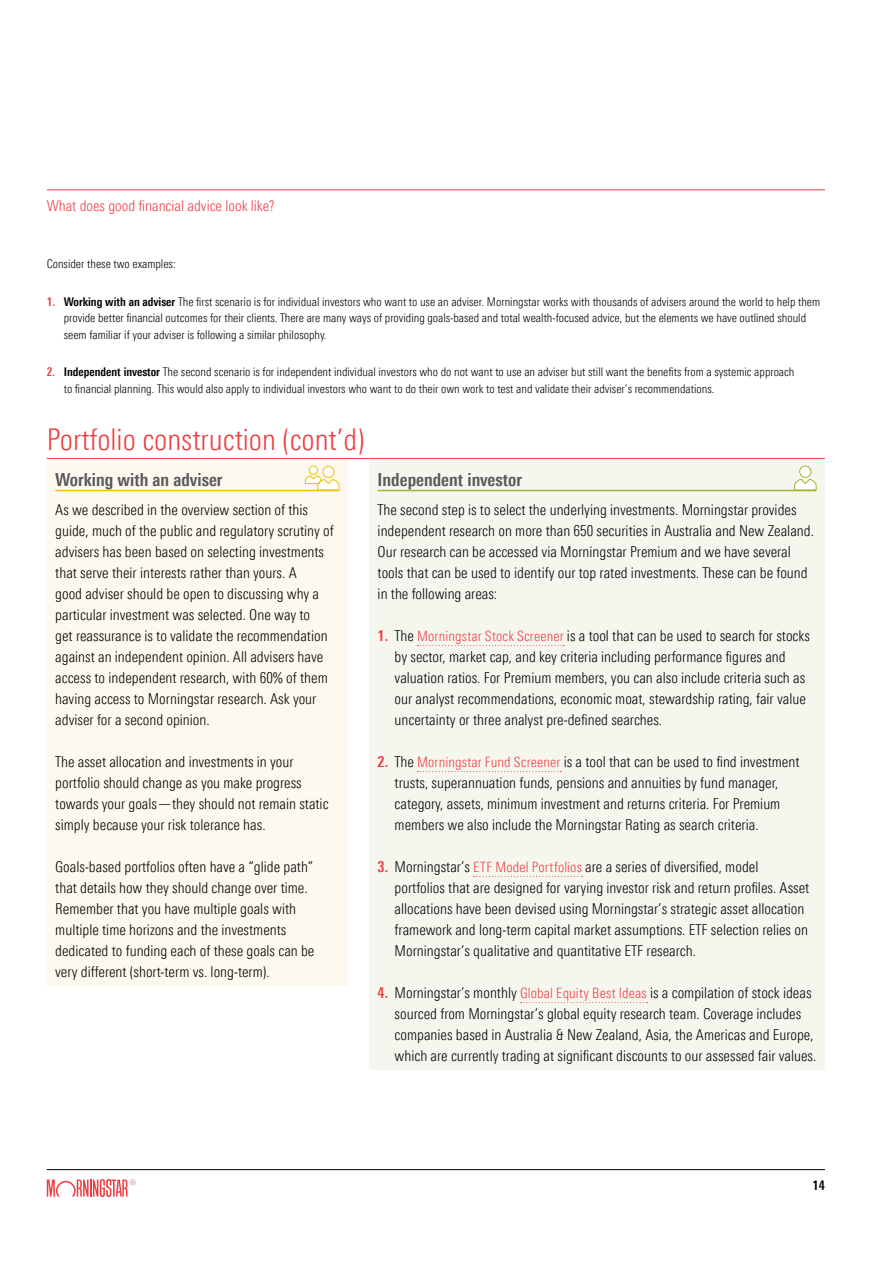
<style>
.page{position:relative;width:893px;height:1263px;background:#fff}
.page>*{position:absolute;margin:0;border:0;box-sizing:border-box;transform-origin:0 0}
.t1{font:300 condensed 30px "Univers Nextfor MORN";color:#ee3d41}
.t2{font:700 condensed 18px "Univers Nextfor MORN";color:#57595b}
.t3{font:300 condensed 15px/21px "Univers Nextfor MORN";color:#000}
.t4{font:300 condensed 15px "Univers Nextfor MORN";color:#ee3d41}
.t5{font:700 condensed 13.2px "Univers Nextfor MORN";color:#000}
.t6{font:300 condensed 12px/16.5px "Univers Nextfor MORN";color:#000}
.s1{font-weight:700;color:#ee3d41}
.s2{font-weight:700}
.s3{font-size:14.25px;color:#ee3d41}
</style>
<div class="page">
<hr style="left:47px;top:1169px;width:778px;height:1px;background:#000">
<svg style="left:47px;top:1179px;width:89px;height:18px"></svg>
<hr style="left:47px;top:190px;width:778px;height:1px;background:#ee3d41">
<hr style="left:47px;top:458px;width:778px;height:1px;background:#ee3d41">
<div style="left:369px;top:459px;width:456px;height:610px;background:#f5f7ef"></div>
<hr style="left:378px;top:490px;width:438px;height:1px;background:#a1b637">
<svg style="left:418px;top:645px;width:146px;height:1px"></svg>
<svg style="left:418px;top:771px;width:143px;height:1px"></svg>
<svg style="left:474px;top:876px;width:109px;height:1px"></svg>
<svg style="left:521px;top:1002px;width:126px;height:1px"></svg>
<div style="left:47px;top:459px;width:301px;height:526px;background:#fdf9ef"></div>
<hr style="left:55px;top:490px;width:284px;height:1px;background:#f1c005">
<svg style="left:305px;top:465px;width:35px;height:25px"></svg>
<svg style="left:794px;top:465px;width:23px;height:25px"></svg>
<p class="t4" style="left:47px;top:197px;width:229px">What does good financial advice look like?</p>
<p class="t6" style="left:47px;top:256px;width:130px">Consider these two examples:</p>
<p class="t6" style="left:64px;top:293px;width:758px;text-indent:-17px"><span class="s1">1.</span> <span class="s2">Working with an adviser</span> The first scenario is for individual investors who want to use an adviser. Morningstar works with thousands of advisers around the world to help them provide better financial outcomes for their clients. There are many ways of providing goals-based and total wealth-focused advice, but the elements we have outlined should seem familiar if your adviser is following a similar philosophy.</p>
<p class="t6" style="left:64px;top:364px;width:732px;text-indent:-17px"><span class="s1">2.</span> <span class="s2">Independent investor</span> The second scenario is for independent individual investors who do not want to use an adviser but still want the benefits from a systemic approach to financial planning. This would also apply to individual investors who want to do their own work to test and validate their adviser’s recommendations.</p>
<h1 class="t1" style="left:47px;top:422px;width:319px">Portfolio construction (cont’d)</h1>
<p class="t2" style="left:55px;top:468px;width:169px">Working with an adviser</p>
<p class="t3" style="left:55px;top:499px;width:280px">As we described in the overview section of this guide, much of the public and regulatory scrutiny of advisers has been based on selecting investments that serve their interests rather than yours. A<br>good adviser should be open to discussing why a particular investment was selected. One way to<br>get reassurance is to validate the recommendation against an independent opinion. All advisers have access to independent research, with 60% of them having access to Morningstar research. Ask your adviser for a second opinion.</p>
<p class="t3" style="left:55px;top:751px;width:275px">The asset allocation and investments in your portfolio should change as you make progress towards your goals—they should not remain static simply because your risk tolerance has.</p>
<p class="t3" style="left:55px;top:856px;width:261px">Goals-based portfolios often have a “glide path” that details how they should change over time.<br>Remember that you have multiple goals with multiple time horizons and the investments dedicated to funding each of these goals can be very different (short-term vs. long-term).</p>
<p class="t2" style="left:378px;top:468px;width:146px">Independent investor</p>
<p class="t3" style="left:378px;top:499px;width:438px">The second step is to select the underlying investments. Morningstar provides independent research on more than 650 securities in Australia and New Zealand.<br>Our research can be accessed via Morningstar Premium and we have several tools that can be used to identify our top rated investments. These can be found in the following areas:</p>
<p class="t3" style="left:395px;top:625px;width:417px;text-indent:-17px"><span class="s1">1.</span> The <span class="s3">Morningstar Stock Screener</span> is a tool that can be used to search for stocks by sector, market cap, and key criteria including performance figures and valuation ratios. For Premium members, you can also include criteria such as our analyst recommendations, economic moat, stewardship rating, fair value uncertainty or three analyst pre-defined searches.</p>
<p class="t3" style="left:395px;top:751px;width:406px;text-indent:-17px"><span class="s1">2.</span> The <span class="s3">Morningstar Fund Screener</span> is a tool that can be used to find investment trusts, superannuation funds, pensions and annuities by fund manager, category, assets, minimum investment and returns criteria. For Premium members we also include the Morningstar Rating as search criteria.</p>
<p class="t3" style="left:395px;top:856px;width:416px;text-indent:-17px"><span class="s1">3.</span> Morningstar’s <span class="s3">ETF Model Portfolios</span> are a series of diversified, model portfolios that are designed for varying investor risk and return profiles. Asset allocations have been devised using Morningstar’s strategic asset allocation framework and long-term capital market assumptions. ETF selection relies on Morningstar’s qualitative and quantitative ETF research.</p>
<p class="t3" style="left:395px;top:982px;width:423px;text-indent:-17px"><span class="s1">4.</span> Morningstar’s monthly <span class="s3">Global Equity Best Ideas</span> is a compilation of stock ideas sourced from Morningstar’s global equity research team. Coverage includes companies based in Australia &amp; New Zealand, Asia, the Americas and Europe, which are currently trading at significant discounts to our assessed fair values.</p>
<p class="t5" style="left:812px;top:1177px;width:14px">14</p>
</div>
